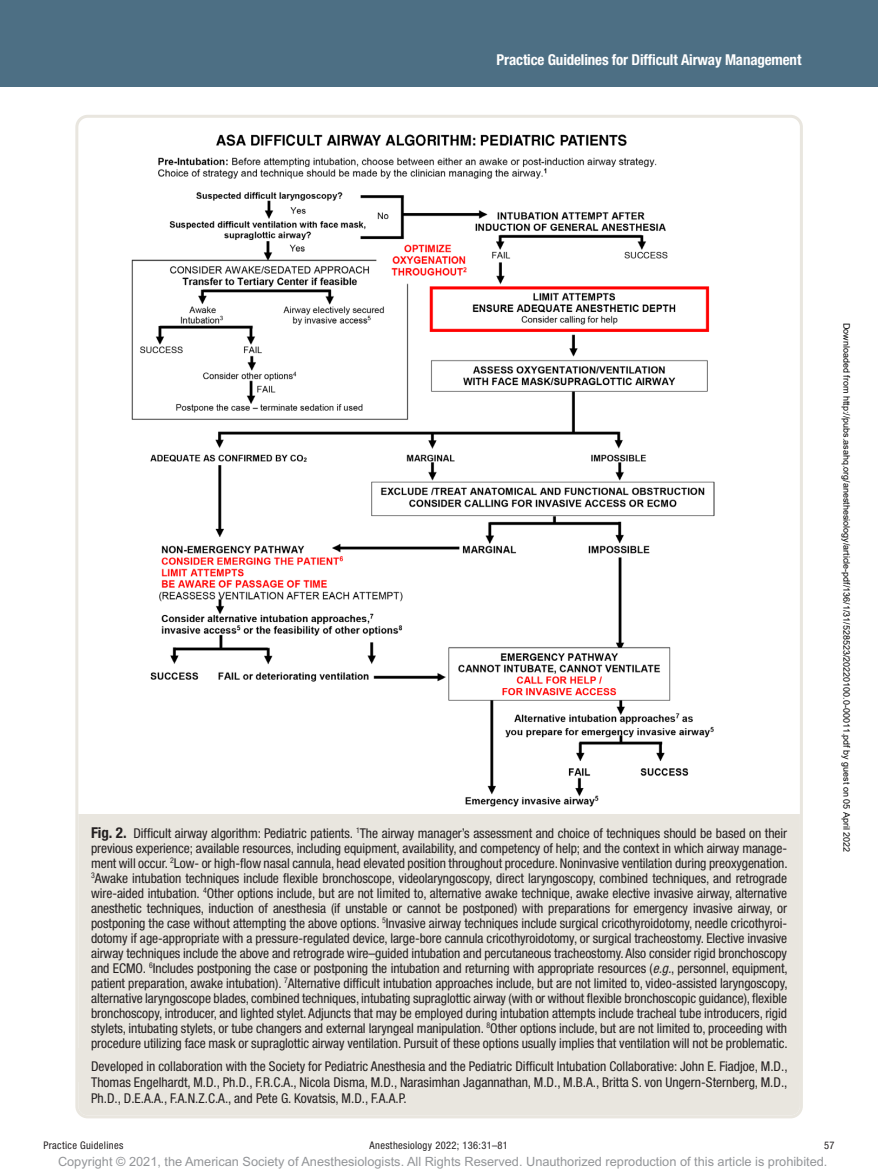
<style>
.page{position:relative;width:878px;height:1175px;background:#fff}
.page>*{position:absolute;margin:0;border:0;box-sizing:border-box;transform-origin:0 0}
.t1{font:700 condensed 15px "Helvetica Neue LT Std";letter-spacing:-.01em;color:#fff}
.t2{font:condensed 13.5px/15px "Helvetica Neue LT Std";color:#231f20;text-align:justify}
.t3{font:12.75px "Arial MT Std";color:#939598}
.t4{font:condensed 10.5px "Helvetica Neue LT Std";letter-spacing:.03em;color:#231f20}
.t5{font:9px "Arial";color:#000}
.s1{font-weight:700;font-size:15px}
.s2{font-style:italic}
</style>
<div class="page">
<div style="left:0;top:0;width:878px;height:86px;background:#4d6f84"></div>
<img style="left:131px;top:134px;width:583px;height:672px">
<div style="left:78px;top:814px;width:721px;height:267px;background:#e9e6df"></div>
<div style="left:78px;top:1048px;width:721px;height:67px;background:#e9e6df"></div>
<p class="t1" style="left:496px;top:51px;width:306px">Practice Guidelines for Difficult Airway Management</p>
<p class="t2" style="left:91px;top:825px;width:698px"><span class="s1">Fig. 2.</span> Difficult airway algorithm: Pediatric patients. <sup>1</sup>The airway manager’s assessment and choice of techniques should be based on their previous experience; available resources, including equipment, availability, and competency of help; and the context in which airway manage&shy;ment will occur. <sup>2</sup>Low- or high-flow nasal cannula, head elevated position throughout procedure. Noninvasive ventilation during preoxygenation.<br><sup>3</sup>Awake intubation techniques include flexible bronchoscope, videolaryngoscopy, direct laryngoscopy, combined techniques, and retrograde wire-aided intubation. <sup>4</sup>Other options include, but are not limited to, alternative awake technique, awake elective invasive airway, alternative anesthetic techniques, induction of anesthesia (if unstable or cannot be postponed) with preparations for emergency invasive airway, or postponing the case without attempting the above options. <sup>5</sup>Invasive airway techniques include surgical cricothyroidotomy, needle cricothyroi&shy;dotomy if age-appropriate with a pressure-regulated device, large-bore cannula cricothyroidotomy, or surgical tracheostomy. Elective invasive airway techniques include the above and retrograde wire–guided intubation and percutaneous tracheostomy. Also consider rigid bronchoscopy and ECMO. <sup>6</sup>Includes postponing the case or postponing the intubation and returning with appropriate resources (<span class="s2">e.g.</span>, personnel, equipment, patient preparation, awake intubation). <sup>7</sup>Alternative difficult intubation approaches include, but are not limited to, video-assisted laryngoscopy, alternative laryngoscope blades, combined techniques, intubating supraglottic airway (with or without flexible bronchoscopic guidance), flexible bronchoscopy, introducer, and lighted stylet. Adjuncts that may be employed during intubation attempts include tracheal tube introducers, rigid stylets, intubating stylets, or tube changers and external laryngeal manipulation. <sup>8</sup>Other options include, but are not limited to, proceeding with procedure utilizing face mask or supraglottic airway ventilation. Pursuit of these options usually implies that ventilation will not be problematic.</p>
<p class="t2" style="left:91px;top:1058px;width:698px;line-height:15.8px">Developed in collaboration with the Society for Pediatric Anesthesia and the Pediatric Difficult Intubation Collaborative: John E. Fiadjoe, M.D., Thomas Engelhardt, M.D., Ph.D., F.R.C.A., Nicola Disma, M.D., Narasimhan Jagannathan, M.D., M.B.A., Britta S. von Ungern-Sternberg, M.D., Ph.D., D.E.A.A., F.A.N.Z.C.A., and Pete G. Kovatsis, M.D., F.A.A.P.</p>
<p class="t5" style="left:850px;top:322px;width:531px;rotate:90deg">Downloaded from http://pubs.asahq.org/anesthesiology/article-pdf/136/1/31/528523/20220100.0-00011.pdf by guest on 05 April 2022</p>
<p class="t4" style="left:44px;top:1139px;width:81px">Practice Guidelines</p>
<p class="t4" style="left:369px;top:1139px;width:140px">Anesthesiology 2022; 136:31–81</p>
<p class="t4" style="left:824px;top:1139px;width:12px">57</p>
<p class="t3" style="left:58px;top:1154px;width:771px">Copyright © 2021, the American Society of Anesthesiologists. All Rights Reserved. Unauthorized reproduction of this article is prohibited.</p>
</div>
